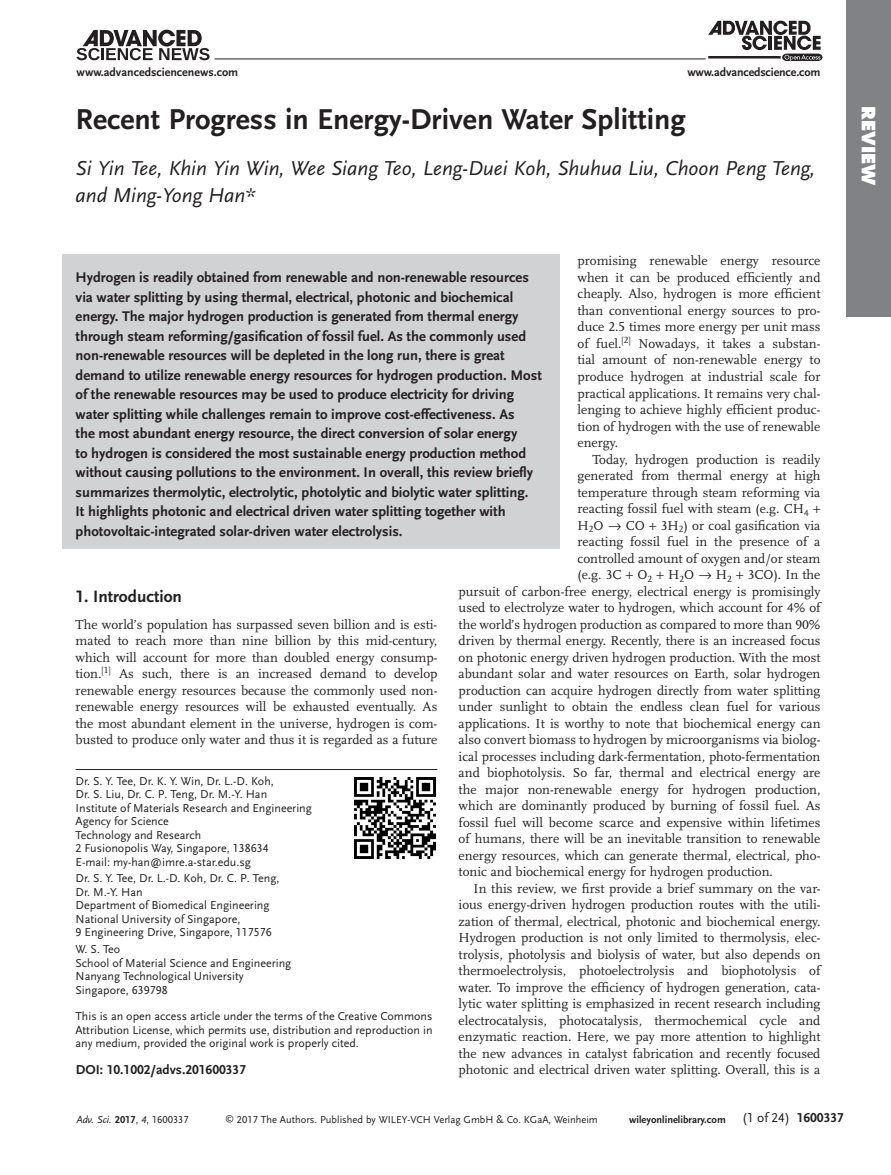
<style>
.page{position:relative;width:891px;height:1175px;background:#fff}
.page>*{position:absolute;margin:0;border:0;box-sizing:border-box;transform-origin:0 0}
.t1{font:700 30px "Scala Sans LF";color:#231f20}
.t2{font:italic 21px/27px "Scala Sans LF";color:#231f20}
.t3{font:800 18px "Futura";letter-spacing:.005em;color:#fff}
.t4{font:700 17.25px "Scala Sans LF";color:#231f20}
.t5{font:700 14.7px/19.5px "Scala Sans LF";color:#231f20}
.t6{font:13.5px/16.5px "Scala LF";color:#231f20;text-align:justify}
.t7{font:700 13.5px "Scala Sans LF";color:#231f20}
.t8{font:12px/13.5px "Scala Sans LF";color:#231f20}
.t9{font:700 12px "Scala Sans LF";color:#231f20}
.t10{font:10.5px "Scala Sans LF";color:#231f20}
.t11{font:700 10.5px "Scala Sans LF";color:#231f20}
.t12{font:italic 10.5px "Scala Sans LF";color:#231f20}
.s1{font-weight:700;font-style:normal}
.s2{font-style:normal}
.s3{font-size:9px}
.s4{font-weight:400;font-size:13.5px}
.s5{font-size:13.5px}
</style>
<div class="page">
<div style="left:846px;top:0;width:45px;height:317px;background:#808285"></div>
<svg style="left:708px;top:21px;width:115px;height:40px"></svg>
<hr style="left:215px;top:59px;width:491px;height:1px;background:#231f20">
<svg style="left:77px;top:30px;width:133px;height:30px"></svg>
<hr style="left:76px;top:769px;width:361px;height:1px;background:#231f20">
<div style="left:62px;top:255px;width:498px;height:294px;background:#d1d2d4"></div>
<img style="left:354px;top:777px;width:82px;height:82px">
<p class="t9" style="left:77px;top:65px;width:163px">www.advancedsciencenews.com</p>
<p class="t9" style="left:687px;top:65px;width:135px">www.advancedscience.com</p>
<h1 class="t1" style="left:76px;top:103px;width:612px">Recent Progress in Energy-Driven Water Splitting</h1>
<h2 class="t2" style="left:76px;top:154px;width:742px">Si Yin Tee, Khin Yin Win, Wee Siang Teo, Leng-Duei Koh, Shuhua Liu, Choon Peng Teng, and Ming-Yong Han*</h2>
<h3 class="t3" style="left:880px;top:106px;width:81px;rotate:90deg">Review</h3>
<p class="t6" style="left:578px;top:253px;width:244px">promising renewable energy resource when it can be produced efficiently and cheaply. Also, hydrogen is more efficient than conventional energy sources to pro&shy;duce 2.5 times more energy per unit mass of fuel.<sup>[2]</sup> Nowadays, it takes a substan&shy;tial amount of non-renewable energy to produce hydrogen at industrial scale for practical applications. It remains very chal&shy;lenging to achieve highly efficient produc&shy;tion of hydrogen with the use of renewable energy.</p>
<p class="t6" style="left:593px;top:451px;width:229px">Today, hydrogen production is readily</p>
<p class="t6" style="left:578px;top:467px;width:244px">generated from thermal energy at high</p>
<p class="t6" style="left:578px;top:484px;width:244px">temperature through steam reforming via</p>
<p class="t6" style="left:578px;top:500px;width:233px">reacting fossil fuel with steam (e.g. CH<sub>4</sub></p>
<p class="t6" style="left:578px;top:517px;width:244px">H<sub>2</sub>O → CO 3H<sub>2</sub>) or coal gasification via</p>
<p class="t6" style="left:578px;top:533px;width:244px">reacting fossil fuel in the presence of a</p>
<p class="t6" style="left:578px;top:550px;width:244px">controlled amount of oxygen and/or steam</p>
<p class="t6" style="left:578px;top:566px;width:244px">(e.g. 3C O<sub>2</sub> H<sub>2</sub>O → H<sub>2</sub> 3CO). In the</p>
<p class="t6" style="left:459px;top:583px;width:363px">pursuit of carbon-free energy, electrical energy is promisingly</p>
<p class="t6" style="left:459px;top:599px;width:363px">used to electrolyze water to hydrogen, which account for 4% of</p>
<p class="t6" style="left:459px;top:616px;width:363px">the world’s hydrogen production as compared to more than 90%</p>
<p class="t6" style="left:459px;top:632px;width:363px">driven by thermal energy. Recently, there is an increased focus</p>
<p class="t6" style="left:459px;top:649px;width:363px">on photonic energy driven hydrogen production. With the most</p>
<p class="t6" style="left:459px;top:665px;width:363px">abundant solar and water resources on Earth, solar hydrogen</p>
<p class="t6" style="left:459px;top:682px;width:363px">production can acquire hydrogen directly from water splitting</p>
<p class="t6" style="left:459px;top:698px;width:363px">under sunlight to obtain the endless clean fuel for various</p>
<p class="t6" style="left:459px;top:715px;width:363px">applications. It is worthy to note that biochemical energy can</p>
<p class="t6" style="left:459px;top:731px;width:363px">also convert biomass to hydrogen by microorganisms via biolog-</p>
<p class="t6" style="left:459px;top:748px;width:363px">ical processes including dark-fermentation, photo-fermentation</p>
<p class="t6" style="left:459px;top:764px;width:363px">and biophotolysis. So far, thermal and electrical energy are</p>
<p class="t6" style="left:459px;top:781px;width:363px">the major non-renewable energy for hydrogen production,</p>
<p class="t6" style="left:459px;top:797px;width:363px">which are dominantly produced by burning of fossil fuel. As</p>
<p class="t6" style="left:459px;top:814px;width:363px">fossil fuel will become scarce and expensive within lifetimes</p>
<p class="t6" style="left:459px;top:830px;width:363px">of humans, there will be an inevitable transition to renewable</p>
<p class="t6" style="left:459px;top:847px;width:363px">energy resources, which can generate thermal, electrical, pho-</p>
<p class="t6" style="left:459px;top:863px;width:316px">tonic and biochemical energy for hydrogen production.</p>
<p class="t6" style="left:474px;top:880px;width:348px">In this review, we first provide a brief summary on the var-</p>
<p class="t6" style="left:459px;top:896px;width:363px">ious energy-driven hydrogen production routes with the utili-</p>
<p class="t6" style="left:459px;top:913px;width:363px">zation of thermal, electrical, photonic and biochemical energy.</p>
<p class="t6" style="left:459px;top:929px;width:363px">Hydrogen production is not only limited to thermolysis, elec-</p>
<p class="t6" style="left:459px;top:946px;width:363px">trolysis, photolysis and biolysis of water, but also depends on</p>
<p class="t6" style="left:459px;top:962px;width:363px">thermoelectrolysis, photoelectrolysis and biophotolysis of</p>
<p class="t6" style="left:459px;top:979px;width:363px">water. To improve the efficiency of hydrogen generation, cata-</p>
<p class="t6" style="left:459px;top:995px;width:363px">lytic water splitting is emphasized in recent research including</p>
<p class="t6" style="left:459px;top:1012px;width:363px">electrocatalysis, photocatalysis, thermochemical cycle and</p>
<p class="t6" style="left:459px;top:1028px;width:363px">enzymatic reaction. Here, we pay more attention to highlight</p>
<p class="t6" style="left:459px;top:1045px;width:363px">the new advances in catalyst fabrication and recently focused</p>
<p class="t6" style="left:459px;top:1061px;width:363px">photonic and electrical driven water splitting. Overall, this is a</p>
<p class="t5" style="left:76px;top:268px;width:468px">Hydrogen is readily obtained from renewable and non-renewable resources via water splitting by using thermal, electrical, photonic and biochemical energy. The major hydrogen production is generated from thermal energy through steam reforming/gasification of fossil fuel. As the commonly used non-renewable resources will be depleted in the long run, there is great demand to utilize renewable energy resources for hydrogen production. Most of the renewable resources may be used to produce electricity for driving water splitting while challenges remain to improve cost-effectiveness. As<br>the most abundant energy resource, the direct conversion of solar energy<br>to hydrogen is considered the most sustainable energy production method without causing pollutions to the environment. In overall, this review briefly summarizes thermolytic, electrolytic, photolytic and biolytic water splitting.<br>It highlights photonic and electrical driven water splitting together with photovoltaic-integrated solar-driven water electrolysis.</p>
<p class="t4" style="left:76px;top:587px;width:108px">1. Introduction</p>
<p class="t6" style="left:76px;top:616px;width:363px">The world’s population has surpassed seven billion and is esti&shy;mated to reach more than nine billion by this mid-century, which will account for more than doubled energy consump&shy;tion.<sup>[1]</sup> As such, there is an increased demand to develop renewable energy resources because the commonly used non&shy;renewable energy resources will be exhausted eventually. As the most abundant element in the universe, hydrogen is com&shy;busted to produce only water and thus it is regarded as a future</p>
<p class="t8" style="left:76px;top:774px;width:238px">Dr. S. Y. Tee, Dr. K. Y. Win, Dr. L.-D. Koh,<br>Dr. S. Liu, Dr. C. P. Teng, Dr. M.-Y. Han<br>Institute of Materials Research and Engineering Agency for Science<br>Technology and Research<br>2 Fusionopolis Way, Singapore, 138634<br>E-mail: my-han@imre.a-star.edu.sg</p>
<p class="t8" style="left:76px;top:872px;width:205px">Dr. S. Y. Tee, Dr. L.-D. Koh, Dr. C. P. Teng, Dr. M.-Y. Han<br>Department of Biomedical Engineering National University of Singapore,<br>9 Engineering Drive, Singapore, 117576</p>
<p class="t8" style="left:76px;top:942px;width:217px">W. S. Teo<br>School of Material Science and Engineering<br>Nanyang Technological University<br>Singapore, 639798</p>
<p class="t8" style="left:75px;top:1010px;width:359px;text-align:justify">This is an open access article under the terms of the Creative Commons Attribution License, which permits use, distribution and reproduction in any medium, provided the original work is properly cited.</p>
<p class="t7" style="left:76px;top:1062px;width:172px">DOI: 10.1002/advs.201600337</p>
<p class="t12" style="left:77px;top:1113px;width:114px">Adv. Sci. <span class="s1">2017</span><span class="s2">,</span> 4<span class="s2">, 1600337</span></p>
<p class="t10" style="left:225px;top:1113px;width:374px"><span class="s3">©</span> 2017 The Authors. Published by WILEY-VCH Verlag GmbH &amp; Co. KGaA, Weinheim</p>
<p class="t11" style="left:629px;top:1113px;width:216px">wileyonlinelibrary.com <span class="s4">(1 of 24)</span> <span class="s5">1600337</span></p>
</div>
